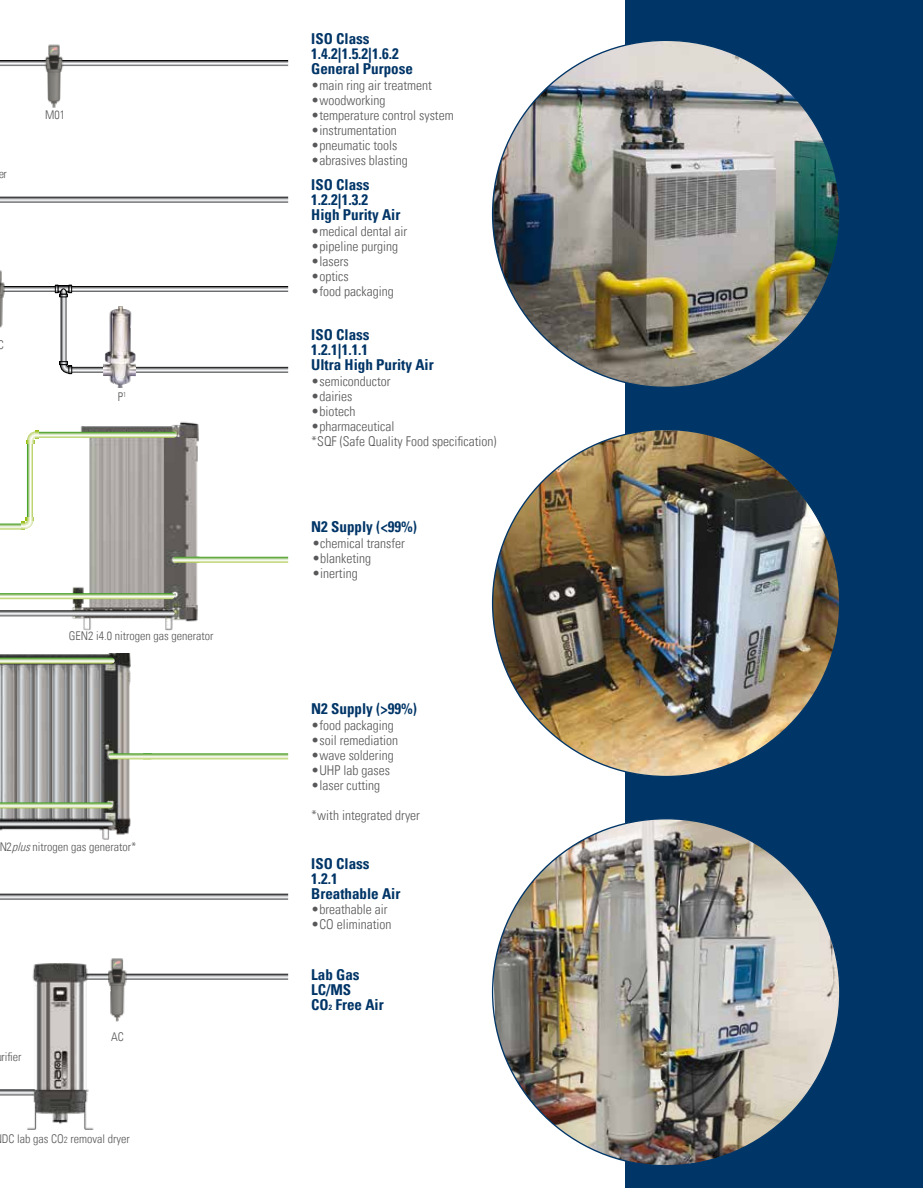
<style>
.page{position:relative;width:923px;height:1188px;background:#fff}
.page>*{position:absolute;margin:0;border:0;box-sizing:border-box;transform-origin:0 0}
.t1{font:700 condensed 15px/15px "Univers";color:#003567}
.t2{font:300 condensed 13.5px/15px "Univers LT";color:#58585a}
.t3{font:300 condensed 12px "Univers LT";color:#58585a}
.s1{font-style:italic}
.s2{font-size:9px}
.s3{font-size:7.5px}
</style>
<div class="page">
<svg style="left:0;top:1089px;width:25px;height:6px"></svg>
<div style="left:626px;top:0;width:297px;height:1188px;background:#003567"></div>
<img style="left:492px;top:40px;width:347px;height:347px;border-radius:174px">
<img style="left:493px;top:819px;width:345px;height:347px">
<img style="left:492px;top:430px;width:346px;height:346px">
<svg style="left:0;top:894px;width:288px;height:6px"></svg>
<svg style="left:0;top:60px;width:288px;height:6px"></svg>
<svg style="left:0;top:524px;width:21px;height:6px"></svg>
<img style="left:32px;top:44px;width:43px;height:64px">
<svg style="left:17px;top:286px;width:271px;height:6px"></svg>
<img style="left:0;top:270px;width:17px;height:58px">
<svg style="left:27px;top:443px;width:6px;height:74px"></svg>
<img style="left:63px;top:421px;width:151px;height:210px">
<svg style="left:1px;top:610px;width:171px;height:6px"></svg>
<svg style="left:1px;top:593px;width:171px;height:6px"></svg>
<img style="left:0;top:593px;width:1px;height:24px">
<svg style="left:22px;top:517px;width:12px;height:13px"></svg>
<img style="left:0;top:653px;width:132px;height:187px">
<svg style="left:0;top:821px;width:110px;height:6px"></svg>
<svg style="left:0;top:802px;width:110px;height:6px"></svg>
<svg style="left:111px;top:753px;width:32px;height:6px"></svg>
<svg style="left:143px;top:753px;width:145px;height:6px"></svg>
<svg style="left:39px;top:432px;width:135px;height:6px"></svg>
<svg style="left:0;top:658px;width:112px;height:6px"></svg>
<svg style="left:95px;top:974px;width:193px;height:6px"></svg>
<img style="left:108px;top:958px;width:31px;height:64px">
<img style="left:25px;top:963px;width:70px;height:167px">
<svg style="left:26px;top:431px;width:13px;height:12px"></svg>
<svg style="left:72px;top:367px;width:216px;height:6px"></svg>
<svg style="left:61px;top:297px;width:6px;height:65px"></svg>
<svg style="left:60px;top:362px;width:12px;height:12px"></svg>
<svg style="left:55px;top:285px;width:17px;height:12px"></svg>
<img style="left:103px;top:307px;width:33px;height:80px">
<svg style="left:0;top:197px;width:288px;height:6px"></svg>
<svg style="left:175px;top:557px;width:20px;height:6px"></svg>
<svg style="left:195px;top:557px;width:93px;height:6px"></svg>
<p class="t3" style="left:-2px;top:167px;width:10px">er</p>
<p class="t3" style="left:45px;top:108px;width:21px">M01</p>
<p class="t3" style="left:-3px;top:338px;width:7px">C</p>
<p class="t3" style="left:118px;top:389px;width:10px">P<sup>1</sup></p>
<p class="t3" style="left:69px;top:628px;width:146px">GEN2 i4.0 nitrogen gas generator</p>
<p class="t3" style="left:-1px;top:839px;width:139px">N2<span class="s1">plus</span>nitrogen gas generator*</p>
<p class="t3" style="left:1px;top:1049px;width:21px">rifier</p>
<p class="t3" style="left:111px;top:1030px;width:14px">AC</p>
<p class="t3" style="left:2px;top:1131px;width:129px">DC lab gas CO<span class="s2">2</span> removal dryer</p>
<p class="t1" style="left:311px;top:32px;width:103px">ISO Class<br>1.4.2|1.5.2|1.6.2<br>General Purpose</p>
<p class="t2" style="left:311px;top:77px;width:122px">•main ring air treatment</p>
<p class="t2" style="left:311px;top:92px;width:76px">•woodworking</p>
<p class="t2" style="left:311px;top:107px;width:144px">•temperature control system</p>
<p class="t2" style="left:311px;top:122px;width:87px">•instrumentation</p>
<p class="t2" style="left:311px;top:137px;width:88px">•pneumatic tools</p>
<p class="t2" style="left:311px;top:152px;width:98px">•abrasives blasting</p>
<p class="t1" style="left:311px;top:177px;width:91px">ISO Class<br>1.2.2|1.3.2<br>High Purity Air</p>
<p class="t2" style="left:311px;top:224px;width:97px">•medical dental air</p>
<p class="t2" style="left:311px;top:239px;width:88px">•pipeline purging</p>
<p class="t2" style="left:311px;top:254px;width:39px">•lasers</p>
<p class="t2" style="left:311px;top:269px;width:39px">•optics</p>
<p class="t2" style="left:311px;top:284px;width:84px">•food packaging</p>
<p class="t1" style="left:311px;top:327px;width:124px">ISO Class<br>1.2.1|1.1.1<br>Ultra High Purity Air</p>
<p class="t2" style="left:311px;top:373px;width:81px">•semiconductor</p>
<p class="t2" style="left:311px;top:388px;width:43px">•dairies</p>
<p class="t2" style="left:311px;top:403px;width:46px">•biotech</p>
<p class="t2" style="left:311px;top:418px;width:187px">•pharmaceutical<br>*SQF (Safe Quality Food specification)</p>
<p class="t1" style="left:311px;top:519px;width:107px">N2 Supply (&lt;99%)</p>
<p class="t2" style="left:312px;top:536px;width:94px">•chemical transfer</p>
<p class="t2" style="left:312px;top:551px;width:61px">•blanketing</p>
<p class="t2" style="left:312px;top:566px;width:47px">•inerting</p>
<p class="t1" style="left:311px;top:702px;width:107px">N2 Supply (&gt;99%)</p>
<p class="t2" style="left:311px;top:718px;width:84px">•food packaging</p>
<p class="t2" style="left:311px;top:733px;width:88px">•soil remediation</p>
<p class="t2" style="left:311px;top:748px;width:84px">•wave soldering</p>
<p class="t2" style="left:311px;top:763px;width:80px">•UHP lab gases</p>
<p class="t2" style="left:311px;top:778px;width:70px">•laser cutting</p>
<p class="t2" style="left:311px;top:808px;width:110px">*with integrated dryer</p>
<p class="t1" style="left:311px;top:856px;width:91px">ISO Class<br>1.2.1<br>Breathable Air</p>
<p class="t2" style="left:311px;top:902px;width:78px">•breathable air</p>
<p class="t2" style="left:311px;top:917px;width:82px">•CO elimination</p>
<p class="t1" style="left:311px;top:967px;width:74px">Lab Gas<br>LC/MS<br>CO<span class="s3">2</span> Free Air</p>
</div>
